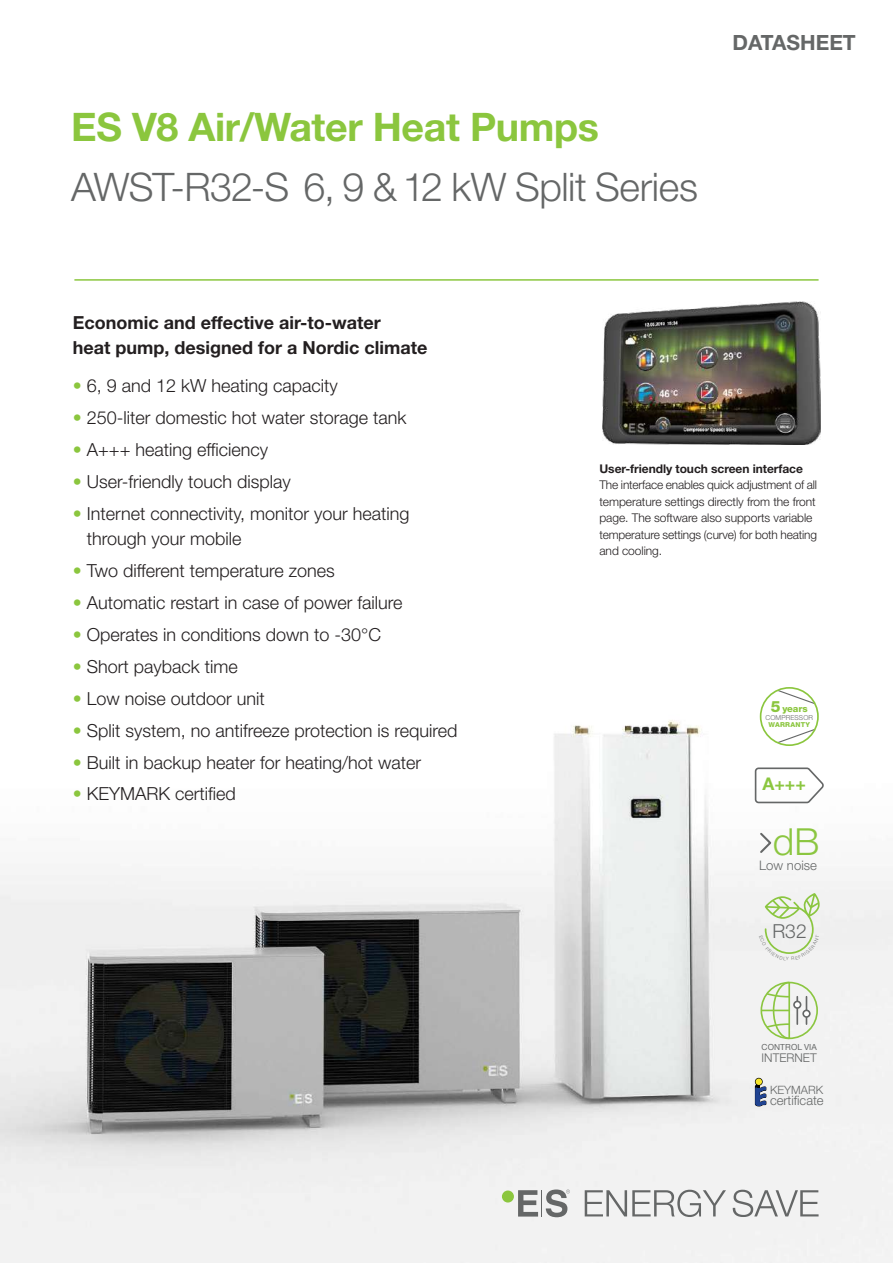
<style>
.page{position:relative;width:893px;height:1263px;background:#fff}
.page>*{position:absolute;margin:0;border:0;box-sizing:border-box;transform-origin:0 0}
.t1{font:300 39.45px "Helvetica Neue LT Std";letter-spacing:-.01em;color:#656767}
.t2{font:700 39.45px "Helvetica Neue LT Std";letter-spacing:-.01em;color:#8bc63e}
.t3{font:300 37.35px "Helvetica Neue LT Std";color:#8bc640}
.t4{font:700 21px "Helvetica Neue LT Std";color:#656767}
.t5{font:300 19.35px "Helvetica Neue LT Std";color:#656767}
.t6{font:300 18px/25.5px "Helvetica Neue LT Std";color:#231f20}
.t7{font:700 18px/25.5px "Helvetica Neue LT Std";color:#231f20}
.t8{font:700 17.55px "Helvetica Neue LT Std";color:#8bc640}
.t9{font:300 13.2px "Helvetica Neue LT Std";color:#656767}
.t10{font:300 13.05px "Helvetica Neue LT Std";color:#656767}
.t11{font:300 12px/16.5px "Helvetica Neue LT Std";letter-spacing:-.015em;color:#231f20}
.t12{font:700 12px "Helvetica Neue LT Std";letter-spacing:-.005em;color:#231f20}
.t13{font:300 12px "Helvetica Neue";letter-spacing:.005em;color:#656767}
.t14{font:300 11.55px "Helvetica Neue LT Std";color:#656767}
.t15{font:800 9.45px "Helvetica Neue LT Std";letter-spacing:-.005em;color:#8bc63e}
.t16{font:8.4px "Helvetica Neue";letter-spacing:.015em;color:#656767}
.t17{font:300 6.75px "Helvetica Neue LT Std";letter-spacing:.02em;color:#656767}
.t18{font:800 6.75px "Helvetica Neue LT Std";letter-spacing:.035em;color:#8bc63e}
.s1{color:#8bc63e}
.s2{font-size:15.45px}
</style>
<div class="page">
<img style="left:0;top:391px;width:893px;height:872px">
<hr style="left:74px;top:279px;width:745px;height:2px;background:#8bc63e">
<div style="left:502px;top:1190px;width:12px;height:12px;background:#8bc63e;border-radius:50%"></div>
<svg style="left:518px;top:1189px;width:52px;height:28px"></svg>
<svg style="left:585px;top:1190px;width:234px;height:27px"></svg>
<img style="left:603px;top:301px;width:218px;height:143px">
<svg style="left:770px;top:688px;width:48px;height:18px"></svg>
<svg style="left:769px;top:727px;width:49px;height:18px"></svg>
<div style="left:760px;top:687px;width:59px;height:59px;border:2px solid #8bc63e;border-radius:50%"></div>
<svg style="left:755px;top:767px;width:69px;height:36px"></svg>
<svg style="left:759px;top:831px;width:14px;height:24px"></svg>
<div style="left:760px;top:982px;width:58px;height:57px;border:2px solid #8bc640;border-radius:50%"></div>
<hr style="left:761px;top:1009px;width:28px;height:2px;background:#8bc640">
<svg style="left:765px;top:982px;width:26px;height:58px"></svg>
<hr style="left:796px;top:997px;width:2px;height:27px;background:#656767">
<div style="left:794px;top:1001px;width:7px;height:7px;background:#fff;border-radius:50%"></div>
<div style="left:793px;top:1000px;width:8px;height:9px;border:2px solid #656767;border-radius:50%"></div>
<svg style="left:806px;top:997px;width:1px;height:27px"></svg>
<div style="left:803px;top:1010px;width:7px;height:7px;background:#fff;border-radius:50%"></div>
<div style="left:802px;top:1009px;width:9px;height:9px;border:2px solid #656767;border-radius:50%"></div>
<svg style="left:755px;top:1078px;width:11px;height:28px"></svg>
<div style="left:756px;top:1078px;width:6px;height:7px;background:#f8e62a;border-radius:50%"></div>
<svg style="left:759px;top:893px;width:61px;height:67px"></svg>
<h1 class="t2" style="left:71px;top:102px;width:529px">ES V8 Air/Water Heat Pumps</h1>
<h1 class="t1" style="left:71px;top:163px;width:628px">AWST-R32-S 6, 9 &amp; 12 kW Split Series</h1>
<p class="t4" style="left:732px;top:30px;width:125px">DATASHEET</p>
<p class="t7" style="left:73px;top:309px;width:356px">Economic and effective air-to-water<br>heat pump, designed for a Nordic climate</p>
<p class="t6" style="left:73px;top:373px;width:267px"><span class="s1">•</span> 6, 9 and 12 kW heating capacity</p>
<p class="t6" style="left:73px;top:405px;width:335px"><span class="s1">•</span> 250-liter domestic hot water storage tank</p>
<p class="t6" style="left:73px;top:437px;width:197px"><span class="s1">•</span> A+++ heating efficiency</p>
<p class="t6" style="left:73px;top:468px;width:220px"><span class="s1">•</span> User-friendly touch display</p>
<p class="t6" style="left:87px;top:500px;width:324px;text-indent:-14px"><span class="s1">•</span> Internet connectivity, monitor your heating through your mobile</p>
<p class="t6" style="left:73px;top:558px;width:264px"><span class="s1">•</span> Two different temperature zones</p>
<p class="t6" style="left:73px;top:590px;width:331px"><span class="s1">•</span> Automatic restart in case of power failure</p>
<p class="t6" style="left:73px;top:621px;width:310px"><span class="s1">•</span> Operates in conditions down to -30°C</p>
<p class="t6" style="left:73px;top:653px;width:167px"><span class="s1">•</span> Short payback time</p>
<p class="t6" style="left:73px;top:685px;width:194px"><span class="s1">•</span> Low noise outdoor unit</p>
<p class="t6" style="left:73px;top:717px;width:386px"><span class="s1">•</span> Split system, no antifreeze protection is required</p>
<p class="t6" style="left:73px;top:749px;width:350px"><span class="s1">•</span> Built in backup heater for heating/hot water</p>
<p class="t6" style="left:73px;top:781px;width:165px"><span class="s1">•</span> KEYMARK certified</p>
<p class="t12" style="left:599px;top:461px;width:205px">User-friendly touch screen interface</p>
<p class="t11" style="left:599px;top:477px;width:219px">The interface enables quick adjustment of all temperature settings directly from the front page. The software also supports variable temperature settings (curve) for both heating and cooling.</p>
<p class="t15" style="left:771px;top:703px;width:39px"><span class="s2">5</span> years</p>
<p class="t17" style="left:765px;top:714px;width:49px">COMPRESSOR</p>
<p class="t18" style="left:768px;top:721px;width:43px">WARRANTY</p>
<p class="t8" style="left:762px;top:773px;width:45px">A+++</p>
<h2 class="t3" style="left:773px;top:819px;width:48px">dB</h2>
<p class="t9" style="left:759px;top:857px;width:59px">Low noise</p>
<p class="t5" style="left:772px;top:919px;width:36px">R32</p>
<p class="t16" style="left:761px;top:1041px;width:57px">CONTROL VIA</p>
<p class="t13" style="left:762px;top:1048px;width:57px">INTERNET</p>
<p class="t14" style="left:770px;top:1083px;width:55px">KEYMARK</p>
<p class="t10" style="left:770px;top:1092px;width:55px">certificate</p>
</div>
